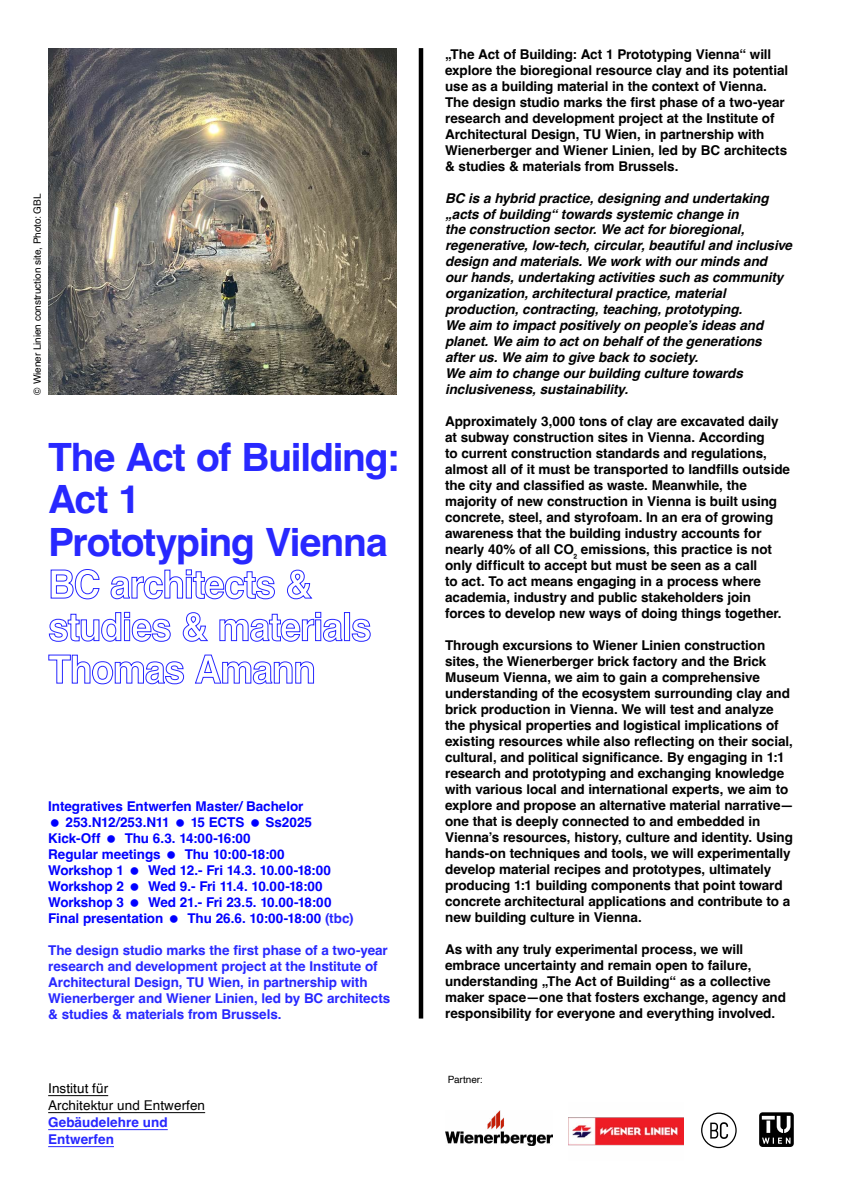
<style>
.page{position:relative;width:842px;height:1192px;background:#fff}
.page>*{position:absolute;margin:0;border:0;box-sizing:border-box;transform-origin:0 0}
.t1{font:700 39px/42.5px "Helvetica";letter-spacing:-.03em;color:#2828ff}
.t2{font:700 13.5px/16px "Helvetica";letter-spacing:-.005em;color:#000}
.t3{font:italic 700 13.5px/16px "Helvetica";letter-spacing:-.005em;color:#000}
.t4{font:700 13.5px/16px "Helvetica";letter-spacing:-.005em;color:#2828ff}
.t5{font:700 13.5px/16px "Helvetica";letter-spacing:-.005em;color:#00f}
.t6{font:700 13.5px "Helvetica";letter-spacing:-.035em;color:#00f}
.t7{font:13.5px/17px "Helvetica";letter-spacing:.005em;color:#000}
.t8{font:10px "Helvetica";letter-spacing:-.005em;color:#000}
.s1{color:#2828ff}
</style>
<div class="page">
<svg style="left:759px;top:1112px;width:35px;height:35px"></svg>
<hr style="left:419px;top:48px;width:4px;height:971px;background:#000">
<hr style="left:48px;top:1095px;width:60px;height:1px;background:#000">
<hr style="left:48px;top:1112px;width:157px;height:1px;background:#000">
<hr style="left:48px;top:1129px;width:120px;height:1px;background:#2828ff">
<hr style="left:48px;top:1146px;width:66px;height:1px;background:#2828ff">
<img style="left:48px;top:48px;width:349px;height:347px">
<img style="left:568px;top:1117px;width:115px;height:29px">
<img style="left:445px;top:1110px;width:108px;height:35px">
<svg style="left:701px;top:1113px;width:36px;height:35px"></svg>
<p class="t8" style="left:29px;top:395px;width:202px;rotate:-90deg">© Wiener Linien construction site, Photo: GBL</p>
<h1 class="t1" style="left:48px;top:440px;width:353px">The Act of Building:<br>Act 1<br>Prototyping Vienna<br>BC architects &amp; studies &amp; materials<br>Thomas Amann</h1>
<p class="t5" style="left:65px;top:799px;width:239px;text-indent:-17px">Integratives Entwerfen Master/ Bachelor<br>253.N12/253.N11</p>
<p class="t5" style="left:191px;top:815px;width:55px">15 ECTS</p>
<p class="t5" style="left:266px;top:815px;width:48px">Ss2025</p>
<p class="t5" style="left:48px;top:831px;width:54px">Kick-Off</p>
<p class="t5" style="left:48px;top:831px;width:204px;text-indent:76px">Thu 6.3. 14:00-16:00<br>Regular meetings</p>
<p class="t5" style="left:185px;top:847px;width:102px">Thu 10:00-18:00</p>
<p class="t5" style="left:48px;top:863px;width:77px">Workshop 1</p>
<p class="t6" style="left:148px;top:862px;width:184px">Wed 12.- Fri 14.3. 10.00-18:00</p>
<p class="t5" style="left:48px;top:879px;width:77px">Workshop 2</p>
<p class="t6" style="left:148px;top:878px;width:176px">Wed 9.- Fri 11.4. 10.00-18:00</p>
<p class="t5" style="left:48px;top:895px;width:77px">Workshop 3</p>
<p class="t5" style="left:48px;top:895px;width:285px;text-indent:100px">Wed 21.- Fri 23.5. 10.00-18:00<br>Final presentation</p>
<p class="t5" style="left:187px;top:911px;width:168px">Thu 26.6. 10:00-18:00 <span class="s1">(tbc)</span></p>
<p class="t4" style="left:48px;top:943px;width:344px">The design studio marks the first phase of a two-year research and development project at the Institute of Architectural Design, TU Wien, in partnership with Wienerberger and Wiener Linien, led by BC architects &amp; studies &amp; materials from Brussels.</p>
<p class="t7" style="left:48px;top:1080px;width:158px">Institut für<br>Architektur und Entwerfen</p>
<p class="t4" style="left:48px;top:1115px;width:121px;line-height:17px">Gebäudelehre und<br>Entwerfen</p>
<p class="t2" style="left:445px;top:47px;width:345px">„The Act of Building: Act 1 Prototyping Vienna“ will explore the bioregional resource clay and its potential use as a building material in the context of Vienna.<br>The design studio marks the first phase of a two-year research and development project at the Institute of Architectural Design, TU Wien, in partnership with Wienerberger and Wiener Linien, led by BC architects &amp; studies &amp; materials from Brussels.</p>
<p class="t3" style="left:445px;top:191px;width:348px">BC is a hybrid practice, designing and undertaking „acts of building“ towards systemic change in<br>the construction sector. We act for bioregional, regenerative, low-tech, circular, beautiful and inclusive design and materials. We work with our minds and our hands, undertaking activities such as community organization, architectural practice, material production, contracting, teaching, prototyping.<br>We aim to impact positively on people’s ideas and planet. We aim to act on behalf of the generations after us. We aim to give back to society.<br>We aim to change our building culture towards inclusiveness, sustainability.</p>
<p class="t2" style="left:445px;top:415px;width:347px">Approximately 3,000 tons of clay are excavated daily at subway construction sites in Vienna. According<br>to current construction standards and regulations, almost all of it must be transported to landfills outside the city and classified as waste. Meanwhile, the majority of new construction in Vienna is built using concrete, steel, and styrofoam. In an era of growing awareness that the building industry accounts for nearly 40% of all CO₂ emissions, this practice is not only difficult to accept but must be seen as a call<br>to act. To act means engaging in a process where academia, industry and public stakeholders join forces to develop new ways of doing things together.</p>
<p class="t2" style="left:445px;top:639px;width:350px">Through excursions to Wiener Linien construction sites, the Wienerberger brick factory and the Brick Museum Vienna, we aim to gain a comprehensive understanding of the ecosystem surrounding clay and brick production in Vienna. We will test and analyze the physical properties and logistical implications of existing resources while also reflecting on their social, cultural, and political significance. By engaging in 1:1 research and prototyping and exchanging knowledge with various local and international experts, we aim to explore and propose an alternative material narrative— one that is deeply connected to and embedded in Vienna’s resources, history, culture and identity. Using hands-on techniques and tools, we will experimentally develop material recipes and prototypes, ultimately producing 1:1 building components that point toward concrete architectural applications and contribute to a new building culture in Vienna.</p>
<p class="t2" style="left:445px;top:943px;width:342px">As with any truly experimental process, we will embrace uncertainty and remain open to failure, understanding „The Act of Building“ as a collective maker space—one that fosters exchange, agency and responsibility for everyone and everything involved.</p>
<p class="t8" style="left:448px;top:1071px;width:36px">Partner:</p>
</div>
